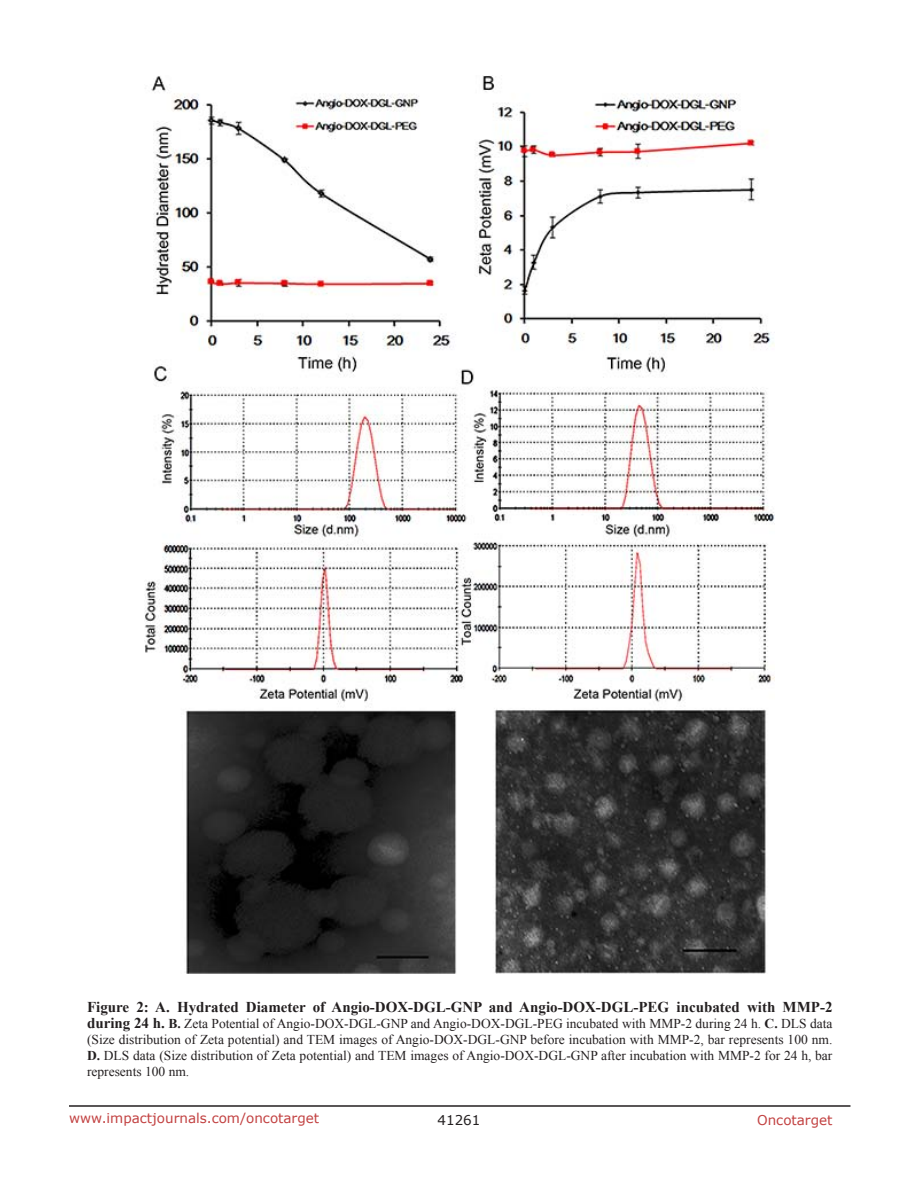
<style>
.page{position:relative;width:918px;height:1188px;background:#fff}
.page>*{position:absolute;margin:0;border:0;box-sizing:border-box;transform-origin:0 0}
.FigureText{font:700 15px "Times New Roman";color:#231f20}
.FigureText-2{font:13.5px/16.2px "Times New Roman";color:#231f20;text-align:justify}
.t1{font:13.5px "Verdana";color:#c24141}
.t2{font:13.5px "Verdana";color:#231f20}
.s1{font-weight:700;font-size:15px}
.s2{font-weight:700}
</style>
<div class="page">
<hr style="left:69px;top:1105px;width:781px;height:2px;background:#231f20">
<img style="left:145px;top:76px;width:630px;height:898px">
<p class="FigureText" style="left:87px;top:996px;width:747px">Figure 2: A. Hydrated Diameter of Angio-DOX-DGL-GNP and Angio-DOX-DGL-PEG incubated with MMP-2</p>
<p class="FigureText-2" style="left:87px;top:1015px;width:747px"><span class="s1">during 24 h.</span> <span class="s2">B.</span> Zeta Potential of Angio-DOX-DGL-GNP and Angio-DOX-DGL-PEG incubated with MMP-2 during 24 h. <span class="s2">C.</span> DLS data (Size distribution of Zeta potential) and TEM images of Angio-DOX-DGL-GNP before incubation with MMP-2, bar represents 100 nm.<br><span class="s2">D.</span> DLS data (Size distribution of Zeta potential) and TEM images of Angio-DOX-DGL-GNP after incubation with MMP-2 for 24 h, bar represents 100 nm.</p>
<p class="t1" style="left:69px;top:1109px;width:252px">www.impactjournals.com/oncotarget</p>
<p class="t2" style="left:438px;top:1111px;width:44px">41261</p>
<p class="t1" style="left:757px;top:1111px;width:77px">Oncotarget</p>
</div>
